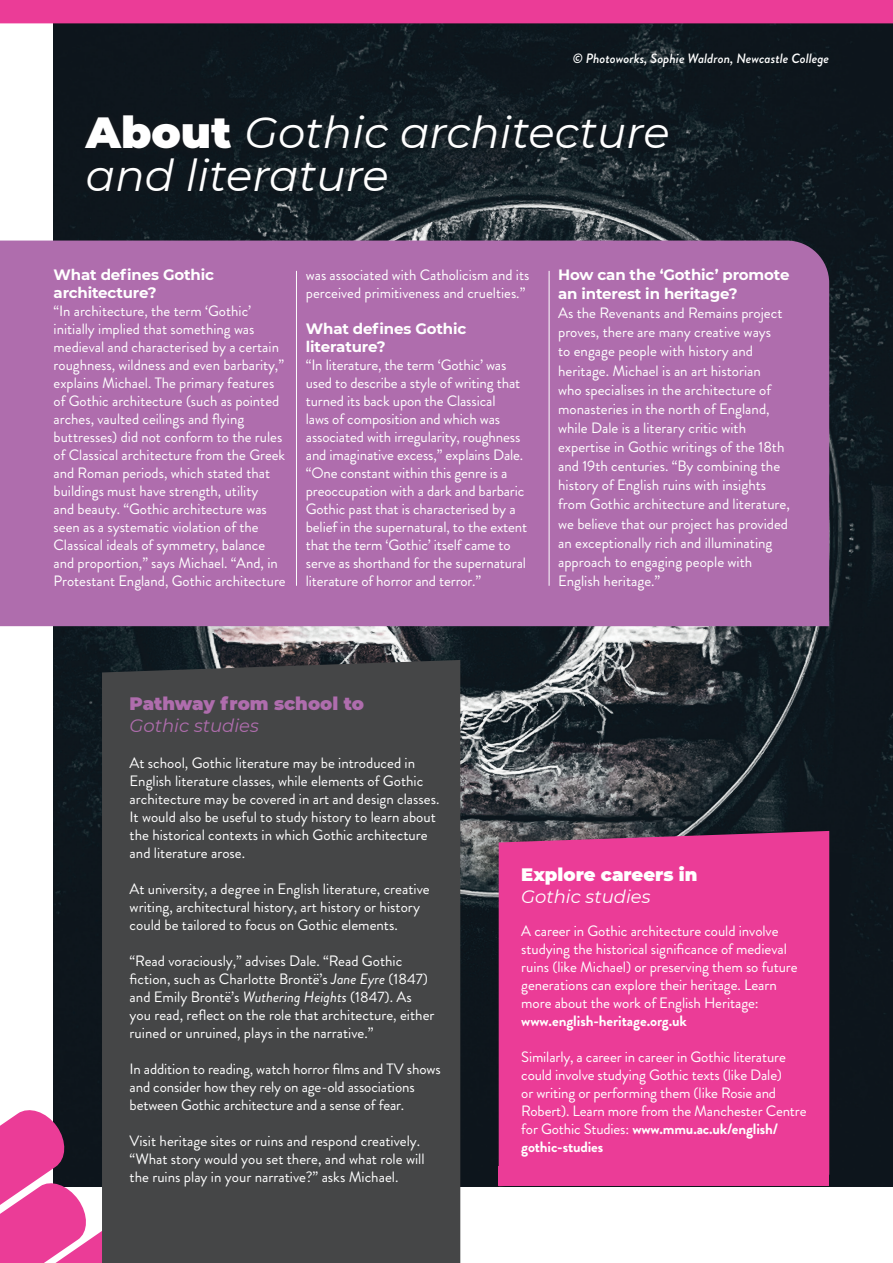
<style>
.page{position:relative;width:893px;height:1263px;background:#fff}
.page>*{position:absolute;margin:0;border:0;box-sizing:border-box;transform-origin:0 0}
.t1{font:italic 43.5px/43.5px "Montserrat";color:#fff}
.t2{font:900 18px/21.6px "Montserrat";color:#af6dad}
.t3{font:900 18px "Montserrat";color:#fff}
.t4{font:italic 18px "Montserrat";color:#fff}
.t5{font:15px/18px "Brandon Grotesque";color:#fff}
.t6{font:700 15px/18px "Montserrat";letter-spacing:-.01em;color:#fff}
.t7{font:italic 500 13.5px "Brandon Grotesque";color:#fff}
.s1{font-weight:900;font-style:normal}
.s2{font-weight:400;font-style:italic}
.s3{font-style:italic}
.s4{font-weight:700}
</style>
<div class="page">
<img style="left:54px;top:23px;width:839px;height:1163px">
<div style="left:0;top:0;width:893px;height:23px;background:#eb3c97"></div>
<svg style="left:0;top:1106px;width:102px;height:157px;background:#bd4f8b"></svg>
<div style="left:499px;top:831px;width:330px;height:335px;background:#eb3c97"></div>
<div style="left:499px;top:1166px;width:330px;height:20px;background:#eb3c97"></div>
<div style="left:102px;top:660px;width:358px;height:603px;background:#454647"></div>
<div style="left:77px;top:106px;width:600px;height:94px;background:#231f20;opacity:.5"></div>
<div style="left:0;top:241px;width:829px;height:385px;background:#af6dad"></div>
<hr style="left:296px;top:271px;width:1px;height:315px;background:#fff">
<hr style="left:549px;top:271px;width:1px;height:315px;background:#fff">
<p class="t7" style="left:573px;top:49px;width:258px">© Photoworks, Sophie Waldron, Newcastle College</p>
<p class="t1" style="left:86px;top:109px;width:585px"><span class="s1">About</span> Gothic architecture and literature</p>
<p class="t6" style="left:54px;top:265px;width:162px">What defines Gothic architecture?</p>
<p class="t5" style="left:54px;top:302px;width:234px">“In architecture, the term ‘Gothic’ initially implied that something was medieval and characterised by a certain roughness, wildness and even barbarity,” explains Michael. The primary features of Gothic architecture (such as pointed arches, vaulted ceilings and flying buttresses) did not conform to the rules of Classical architecture from the Greek and Roman periods, which stated that buildings must have strength, utility<br>and beauty. “Gothic architecture was seen as a systematic violation of the Classical ideals of symmetry, balance and proportion,” says Michael. “And, in Protestant England, Gothic architecture</p>
<p class="t5" style="left:306px;top:266px;width:225px">was associated with Catholicism and its perceived primitiveness and cruelties.”</p>
<p class="t6" style="left:306px;top:319px;width:162px">What defines Gothic literature?</p>
<p class="t5" style="left:306px;top:356px;width:223px">“In literature, the term ‘Gothic’ was used to describe a style of writing that turned its back upon the Classical<br>laws of composition and which was associated with irregularity, roughness and imaginative excess,” explains Dale. “One constant within this genre is a preoccupation with a dark and barbaric Gothic past that is characterised by a belief in the supernatural, to the extent that the term ‘Gothic’ itself came to serve as shorthand for the supernatural literature of horror and terror.”</p>
<p class="t6" style="left:558px;top:264px;width:233px;line-height:19.2px">How can the ‘Gothic’ promote an interest in heritage?</p>
<p class="t5" style="left:558px;top:304px;width:233px;line-height:19.2px">As the Revenants and Remains project proves, there are many creative ways<br>to engage people with history and heritage. Michael is an art historian<br>who specialises in the architecture of monasteries in the north of England, while Dale is a literary critic with expertise in Gothic writings of the 18th and 19th centuries. “By combining the history of English ruins with insights from Gothic architecture and literature, we believe that our project has provided an exceptionally rich and illuminating approach to engaging people with English heritage.”</p>
<p class="t2" style="left:130px;top:692px;width:236px">Pathway from school to<br><span class="s2">Gothic studies</span></p>
<p class="t5" style="left:130px;top:754px;width:311px">At school, Gothic literature may be introduced in English literature classes, while elements of Gothic architecture may be covered in art and design classes.<br>It would also be useful to study history to learn about the historical contexts in which Gothic architecture and literature arose.</p>
<p class="t5" style="left:130px;top:880px;width:302px">At university, a degree in English literature, creative writing, architectural history, art history or history could be tailored to focus on Gothic elements.</p>
<p class="t5" style="left:130px;top:952px;width:306px">“Read voraciously,” advises Dale. “Read Gothic fiction, such as Charlotte Brontë’s <span class="s3">Jane Eyre</span> (1847) and Emily Brontë’s <span class="s3">Wuthering Heights</span> (1847). As you read, reflect on the role that architecture, either ruined or unruined, plays in the narrative.”</p>
<p class="t5" style="left:130px;top:1060px;width:313px">In addition to reading, watch horror films and TV shows and consider how they rely on age-old associations between Gothic architecture and a sense of fear.</p>
<p class="t5" style="left:130px;top:1132px;width:296px">Visit heritage sites or ruins and respond creatively. “What story would you set there, and what role will the ruins play in your narrative?” asks Michael.</p>
<p class="t3" style="left:521px;top:861px;width:178px">Explore careers in</p>
<p class="t4" style="left:521px;top:884px;width:131px">Gothic studies</p>
<p class="t5" style="left:521px;top:922px;width:278px">A career in Gothic architecture could involve studying the historical significance of medieval ruins (like Michael) or preserving them so future generations can explore their heritage. Learn more about the work of English Heritage: <span class="s4">www.english-heritage.org.uk</span></p>
<p class="t5" style="left:521px;top:1048px;width:287px">Similarly, a career in career in Gothic literature could involve studying Gothic texts (like Dale)<br>or writing or performing them (like Rosie and Robert). Learn more from the Manchester Centre for Gothic Studies: <span class="s4">www.mmu.ac.uk/english/ gothic-studies</span></p>
</div>
